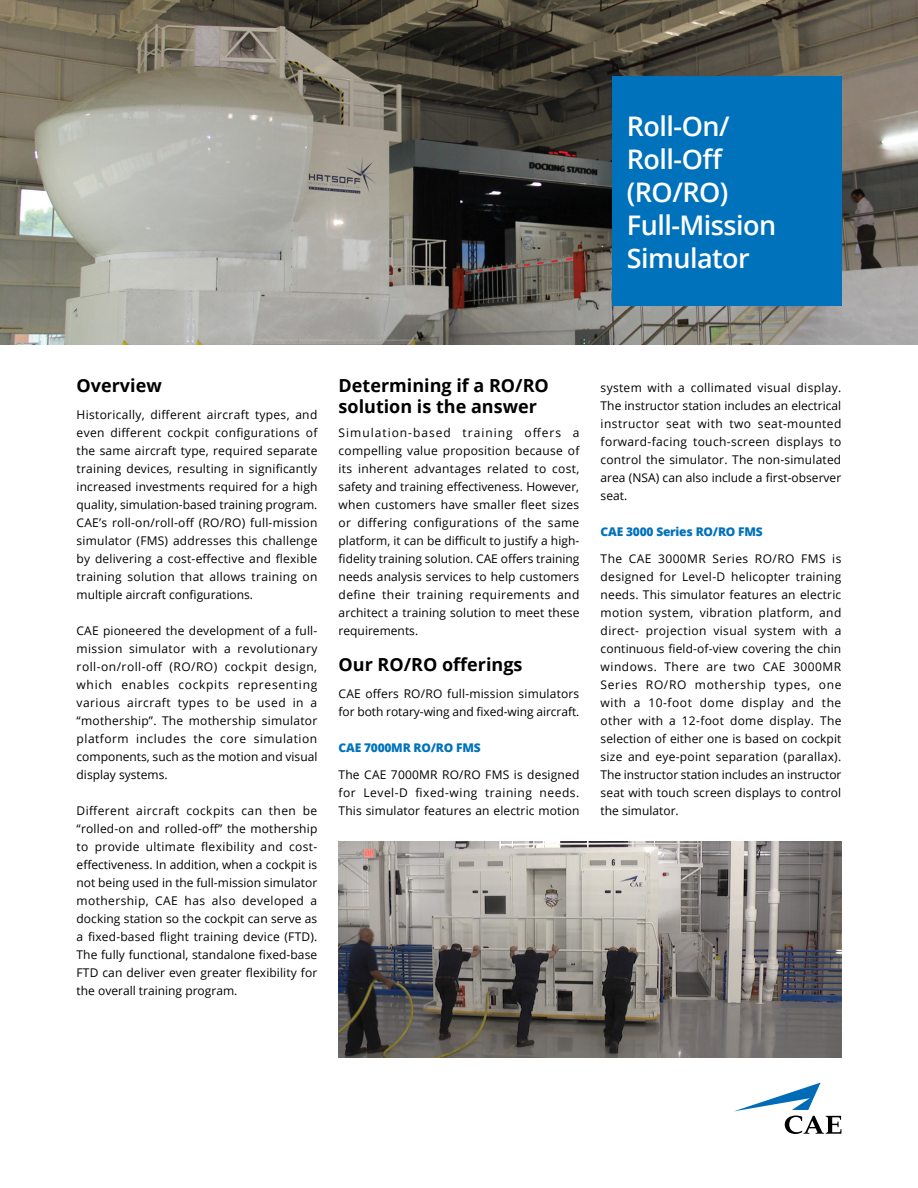
<style>
.page{position:relative;width:918px;height:1188px;background:#fff}
.page>*{position:absolute;margin:0;border:0;box-sizing:border-box;transform-origin:0 0}
.t1{font:600 27px/33px "Open Sans";letter-spacing:-.02em;color:#fff}
.t2{font:700 18px/21px "Open Sans";color:#000}
.t3{font:12px/18px "Open Sans";letter-spacing:.01em;color:#000;text-align:justify}
.t4{font:800 12px "Open Sans";letter-spacing:-.02em;color:#0072bc}
</style>
<div class="page">
<svg style="left:734px;top:1083px;width:107px;height:51px"></svg>
<img style="left:0;top:0;width:918px;height:344px">
<img style="left:339px;top:842px;width:502px;height:216px">
<div style="left:612px;top:77px;width:229px;height:229px;background:#0072bc"></div>
<h1 class="t1" style="left:627px;top:109px;width:151px">Roll-On/<br>Roll-Off (RO/RO)<br>Full-Mission<br>Simulator</h1>
<h2 class="t2" style="left:77px;top:374px;width:87px">Overview</h2>
<p class="t3" style="left:77px;top:405px;width:242px">Historically, different aircraft types, and even different cockpit configurations of the same aircraft type, required separate training devices, resulting in significantly increased investments required for a high quality, simulation-based training program.<br>CAE’s roll-on/roll-off (RO/RO) full-mission simulator (FMS) addresses this challenge by delivering a cost-effective and flexible training solution that allows training on multiple aircraft configurations.</p>
<p class="t3" style="left:77px;top:621px;width:242px">CAE pioneered the development of a full&shy;mission simulator with a revolutionary roll-on/roll-off (RO/RO) cockpit design, which enables cockpits representing various aircraft types to be used in a “mothership”. The mothership simulator platform includes the core simulation components, such as the motion and visual display systems.</p>
<p class="t3" style="left:77px;top:801px;width:242px">Different aircraft cockpits can then be “rolled-on and rolled-off” the mothership to provide ultimate flexibility and cost&shy;effectiveness. In addition, when a cockpit is not being used in the full-mission simulator mothership, CAE has also developed a docking station so the cockpit can serve as a fixed-based flight training device (FTD).<br>The fully functional, standalone fixed-base FTD can deliver even greater flexibility for the overall training program.</p>
<h2 class="t2" style="left:339px;top:374px;width:212px">Determining if a RO/RO solution is the answer</h2>
<p class="t3" style="left:339px;top:423px;width:242px">Simulation-based training offers a compelling value proposition because of its inherent advantages related to cost, safety and training effectiveness. However, when customers have smaller fleet sizes or differing configurations of the same platform, it can be difficult to justify a high&shy;fidelity training solution. CAE offers training needs analysis services to help customers define their training requirements and architect a training solution to meet these requirements.</p>
<h2 class="t2" style="left:339px;top:653px;width:185px">Our RO/RO offerings</h2>
<p class="t3" style="left:339px;top:684px;width:242px">CAE offers RO/RO full-mission simulators for both rotary-wing and fixed-wing aircraft.</p>
<p class="t4" style="left:339px;top:738px;width:144px">CAE 7000MR RO/RO FMS</p>
<p class="t3" style="left:339px;top:765px;width:242px">The CAE 7000MR RO/RO FMS is designed for Level-D fixed-wing training needs.<br>This simulator features an electric motion</p>
<p class="t3" style="left:601px;top:378px;width:242px">system with a collimated visual display.<br>The instructor station includes an electrical instructor seat with two seat-mounted forward-facing touch-screen displays to control the simulator. The non-simulated area (NSA) can also include a first-observer seat.</p>
<p class="t4" style="left:601px;top:522px;width:164px">CAE 3000 Series RO/RO FMS</p>
<p class="t3" style="left:601px;top:549px;width:242px">The CAE 3000MR Series RO/RO FMS is designed for Level-D helicopter training needs. This simulator features an electric motion system, vibration platform, and direct- projection visual system with a continuous field-of-view covering the chin windows. There are two CAE 3000MR Series RO/RO mothership types, one with a 10-foot dome display and the other with a 12-foot dome display. The selection of either one is based on cockpit size and eye-point separation (parallax).<br>The instructor station includes an instructor seat with touch screen displays to control the simulator.</p>
</div>
